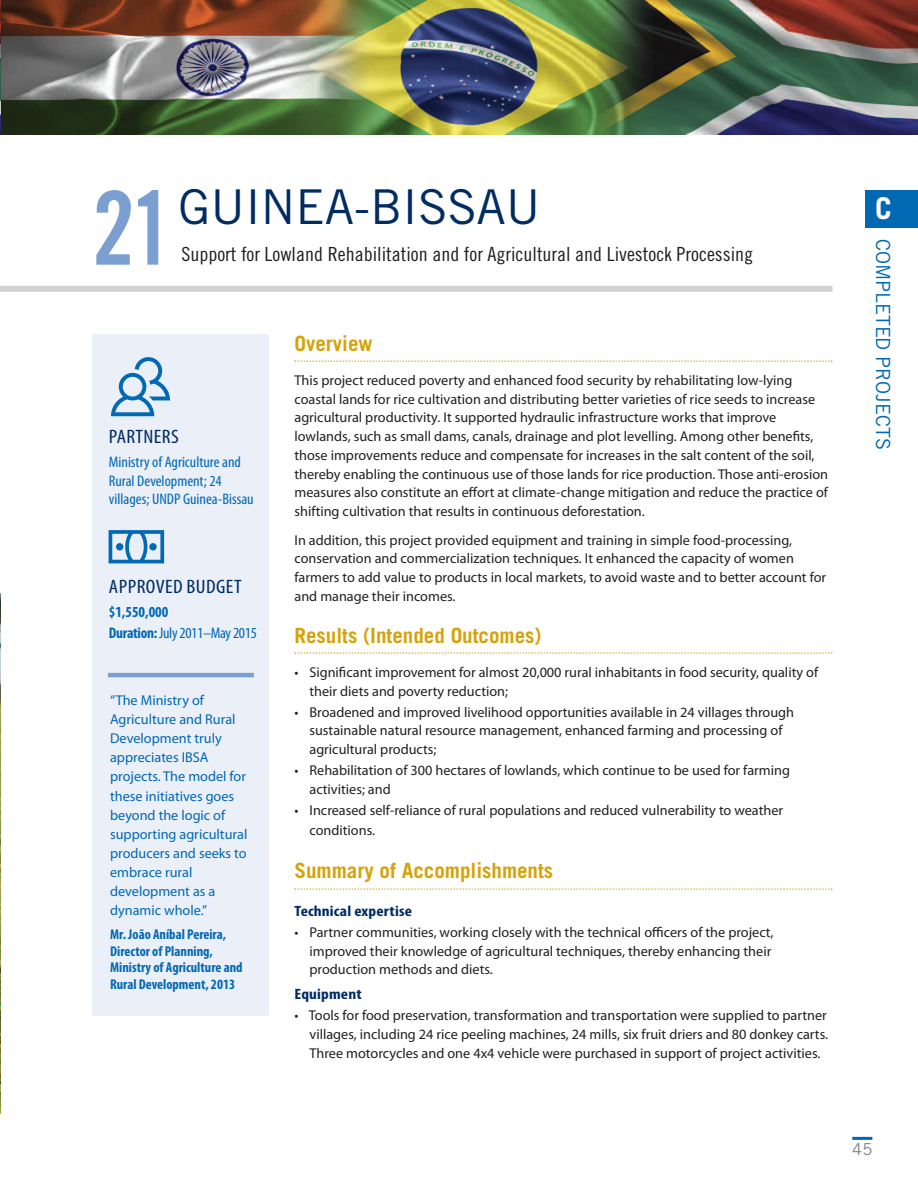
<style>
.page{position:relative;width:918px;height:1188px;background:#fff}
.page>*{position:absolute;margin:0;border:0;box-sizing:border-box;transform-origin:0 0}
.t1{font:102px "Trade Gothic Bold Cond Twenty";color:#7c9fd2;scale:.95 1}
.t2{font:48px "Trade Gothic";color:#002c62}
.t3{font:700 30px "Trade Gothic";color:#fff}
.t4{font:700 21px "Trade Gothic";color:#d5a30b}
.t5{font:19.5px "Trade Gothic Cond Eighteen";color:#231f20;scale:1.04 1}
.t6{font:condensed 19.5px "Myriad Pro";letter-spacing:.02em;color:#002c62;scale:1.1 1}
.t7{font:19.5px "Trade Gothic";color:#0168b3}
.t8{font:16.5px "Trade Gothic";color:#808285}
.t9{font:condensed 15.3px/18.3px "Myriad Pro";color:#0168b3;scale:1.05 1}
.t10{font:700 condensed 15.3px/20.5px "Myriad Pro";color:#0168b3}
.t11{font:700 condensed 15px "Myriad Pro";letter-spacing:.01em;color:#002c62;scale:1.15 1}
.t12{font:14.25px/18.8px "Myriad Pro";color:#231f20}
.t13{font:14.25px/19px "Myriad Pro";color:#0168b3}
.t14{font:700 condensed 14.25px/16.5px "Myriad Pro";color:#0168b3}
.s1{font-weight:400}
</style>
<div class="page">
<hr style="left:852px;top:1137px;width:20px;height:3px;background:#0168b3">
<img style="left:1px;top:0;width:917px;height:134px">
<div style="left:92px;top:335px;width:176px;height:681px;background:#eaeff8"></div>
<svg style="left:294px;top:360px;width:538px;height:2px"></svg>
<svg style="left:294px;top:652px;width:538px;height:2px"></svg>
<svg style="left:294px;top:888px;width:538px;height:2px"></svg>
<hr style="left:108px;top:673px;width:146px;height:4px;background:#7c9fd2">
<div style="left:0;top:286px;width:832px;height:6px;background:#d1d2d4"></div>
<svg style="left:111px;top:357px;width:59px;height:59px"></svg>
<svg style="left:109px;top:530px;width:55px;height:33px"></svg>
<div style="left:865px;top:190px;width:53px;height:38px;background:#0168b3"></div>
<img style="left:0;top:594px;width:1px;height:519px">
<h1 class="t1" style="left:92px;top:191px;width:87px">21</h1>
<h2 class="t2" style="left:178px;top:190px;width:364px">GUINEA-BISSAU</h2>
<h3 class="t5" style="left:181px;top:247px;width:551px">Support for Lowland Rehabilitation and for Agricultural and Livestock Processing</h3>
<h3 class="t6" style="left:109px;top:430px;width:65px">pArtners</h3>
<p class="t9" style="left:109px;top:454px;width:140px">Ministry of Agriculture and rural development; 24 villages; undp guinea-Bissau</p>
<h3 class="t6" style="left:109px;top:580px;width:122px">Approved Budget</h3>
<p class="t10" style="left:109px;top:603px;width:150px">$1,550,000<br>Duration:<span class="s1">July2011–May2015</span></p>
<p class="t13" style="left:110px;top:692px;width:139px">“The Ministry of<br>Agriculture and Rural<br>Development truly appreciates IBSA projects. The model for these initiatives goes beyond the logic of supporting agricultural producers and seeks to embrace rural development as a dynamic whole.”</p>
<p class="t14" style="left:110px;top:928px;width:134px">Mr. João Aníbal Pereira,<br>Director of Planning,<br>Ministry of Agriculture and<br>Rural Development, 2013</p>
<h3 class="t4" style="left:295px;top:336px;width:80px">Overview</h3>
<p class="t12" style="left:294px;top:372px;width:535px">This project reduced poverty and enhanced food security by rehabilitating low-lying coastal lands for rice cultivation and distributing better varieties of rice seeds to increase agricultural productivity. It supported hydraulic infrastructure works that improve lowlands, such as small dams, canals, drainage and plot levelling. Among other benefits, those improvements reduce and compensate for increases in the salt content of the soil, thereby enabling the continuous use of those lands for rice production. Those anti-erosion measures also constitute an effort at climate-change mitigation and reduce the practice of shifting cultivation that results in continuous deforestation.</p>
<p class="t12" style="left:294px;top:532px;width:533px">In addition, this project provided equipment and training in simple food-processing, conservation and commercialization techniques. It enhanced the capacity of women farmers to add value to products in local markets, to avoid waste and to better account for and manage their incomes.</p>
<h3 class="t4" style="left:295px;top:628px;width:249px">Results (Intended Outcomes)</h3>
<p class="t12" style="left:310px;top:664px;width:510px;text-indent:-15px">• Significant improvement for almost 20,000 rural inhabitants in food security, quality of their diets and poverty reduction;</p>
<p class="t12" style="left:310px;top:703px;width:486px;text-indent:-15px">• Broadened and improved livelihood opportunities available in 24 villages through sustainable natural resource management, enhanced farming and processing of agricultural products;</p>
<p class="t12" style="left:310px;top:762px;width:482px;text-indent:-15px">• Rehabilitation of 300 hectares of lowlands, which continue to be used for farming activities; and</p>
<p class="t12" style="left:310px;top:802px;width:475px;line-height:19.5px;text-indent:-15px">• Increased self-reliance of rural populations and reduced vulnerability to weather conditions.</p>
<h3 class="t4" style="left:295px;top:863px;width:260px">Summary of Accomplishments</h3>
<p class="t11" style="left:295px;top:906px;width:104px">Technical expertise</p>
<p class="t12" style="left:309px;top:924px;width:466px;text-indent:-15px">• Partner communities, working closely with the technical officers of the project, improved their knowledge of agricultural techniques, thereby enhancing their production methods and diets.</p>
<p class="t11" style="left:295px;top:989px;width:60px">Equipment</p>
<p class="t12" style="left:309px;top:1007px;width:520px;text-align:justify;text-indent:-15px">• Tools for food preservation, transformation and transportation were supplied to partner villages, including 24 rice peeling machines, 24 mills, six fruit driers and 80 donkey carts.<br>Three motorcycles and one 4x4 vehicle were purchased in support of project activities.</p>
<h3 class="t3" style="left:875px;top:198px;width:18px">C</h3>
<h3 class="t7" style="left:890px;top:239px;width:212px;rotate:90deg">COMPLETED PROJECTS</h3>
<p class="t8" style="left:852px;top:1143px;width:22px">45</p>
</div>
